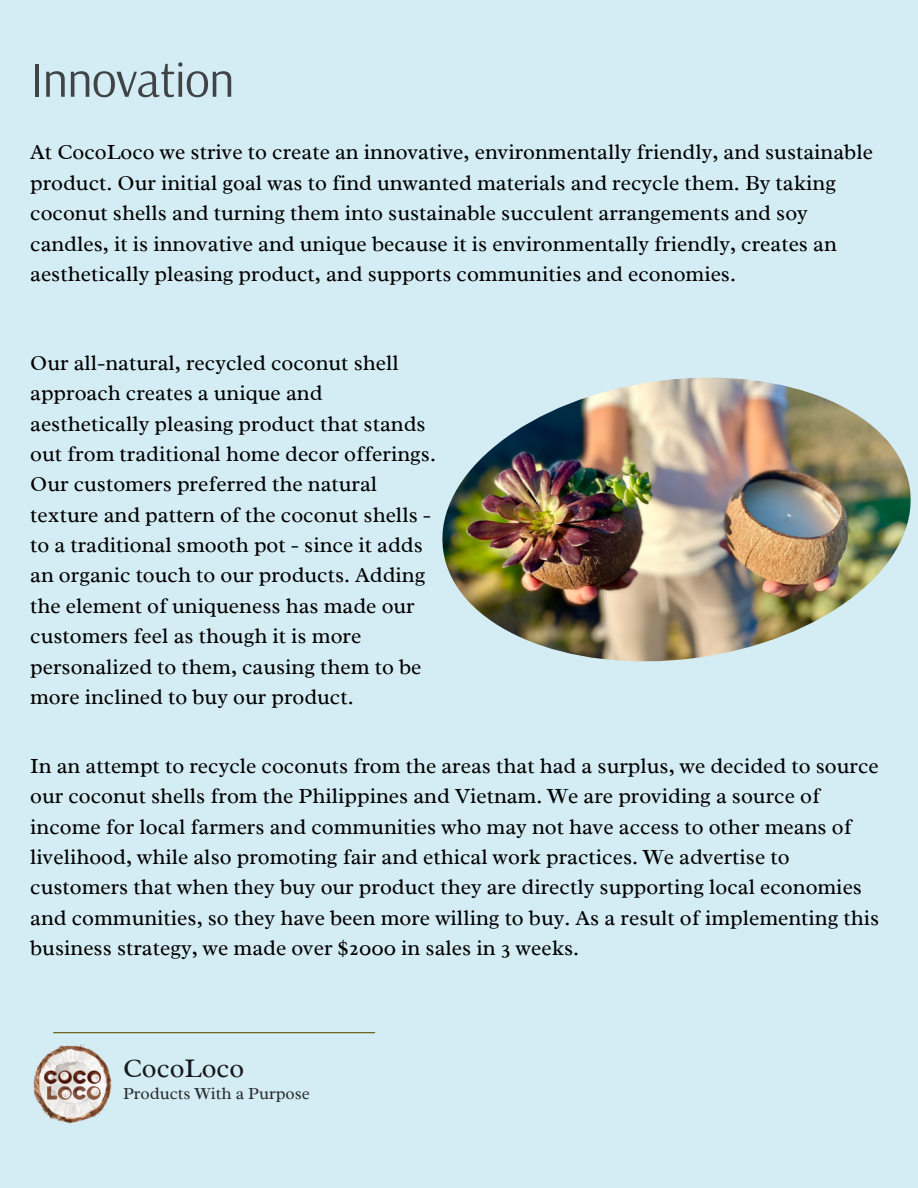
<style>
.page{position:relative;width:918px;height:1188px;background:#d4edf4}
.page>*{position:absolute;margin:0;border:0;box-sizing:border-box;transform-origin:0 0}
.t1{font:50.1px "Arsenal";letter-spacing:-.02em;color:#404446}
.t2{font:27.3px "Radley";color:#16191b}
.t3{font:21.9px/30.3px "Radley";color:#000}
.t4{font:17.1px "Radley";color:#2a2e30}
</style>
<div class="page">
<img style="left:33px;top:1044px;width:79px;height:80px">
<hr style="left:53px;top:1032px;width:322px;height:1px;background:#605403">
<img style="left:442px;top:378px;width:469px;height:283px">
<h1 class="t1" style="left:30px;top:47px;width:206px">Innovation</h1>
<p class="t3" style="left:30px;top:137px;width:844px">At CocoLoco we strive to create an innovative, environmentally friendly, and sustainable product. Our initial goal was to find unwanted materials and recycle them. By taking coconut shells and turning them into sustainable succulent arrangements and soy candles, it is innovative and unique because it is environmentally friendly, creates an aesthetically pleasing product, and supports communities and economies.</p>
<p class="t3" style="left:30px;top:347px;width:407px">Our all-natural, recycled coconut shell approach creates a unique and aesthetically pleasing product that stands out from traditional home decor offerings.<br>Our customers preferred the natural texture and pattern of the coconut shells - to a traditional smooth pot - since it adds an organic touch to our products. Adding the element of uniqueness has made our customers feel as though it is more personalized to them, causing them to be more inclined to buy our product.</p>
<p class="t3" style="left:30px;top:750px;width:851px">In an attempt to recycle coconuts from the areas that had a surplus, we decided to source our coconut shells from the Philippines and Vietnam. We are providing a source of income for local farmers and communities who may not have access to other means of livelihood, while also promoting fair and ethical work practices. We advertise to customers that when they buy our product they are directly supporting local economies and communities, so they have been more willing to buy. As a result of implementing this business strategy, we made over $2000 in sales in 3 weeks.</p>
<p class="t2" style="left:123px;top:1050px;width:123px">CocoLoco</p>
<p class="t4" style="left:123px;top:1082px;width:188px">Products With a Purpose</p>
</div>
